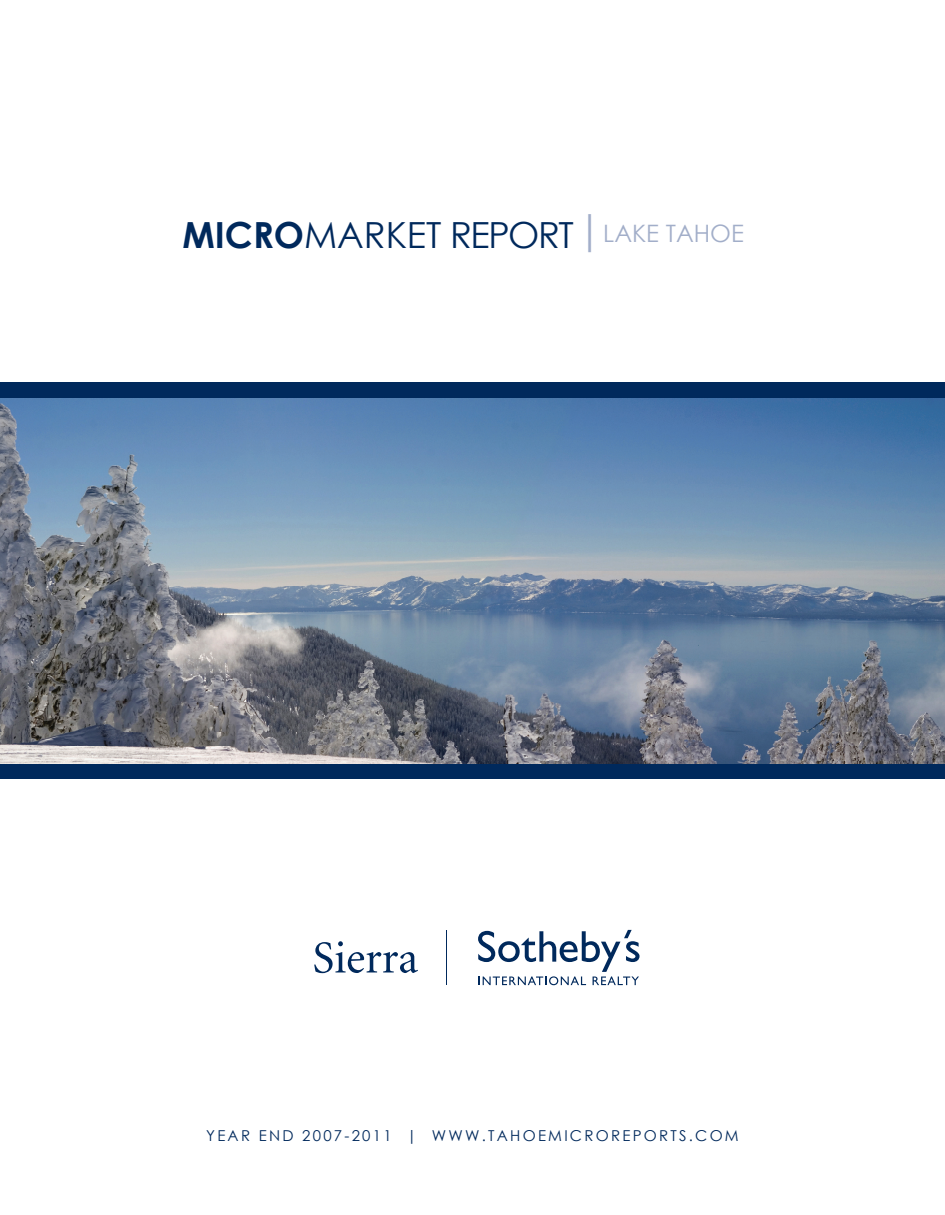
<style>
.page{position:relative;width:945px;height:1215px;background:#fff}
.page>*{position:absolute;margin:0;border:0;box-sizing:border-box;transform-origin:0 0}
.t1{font:36px "Century Gothic";letter-spacing:-.02em;color:#00295c}
.t2{font:24px "Century Gothic";color:#a2aec9}
.t3{font:15px "Century Gothic";letter-spacing:.15em;color:#00295c}
.s1{font-weight:700}
.s2{font-family:"Times New Roman";font-weight:700;font-size:42px}
</style>
<div class="page">
<div style="left:0;top:382px;width:945px;height:397px;background:#00295c"></div>
<img style="left:0;top:398px;width:945px;height:365px">
<hr style="left:446px;top:930px;width:1px;height:55px;background:#00295c">
<svg style="left:478px;top:930px;width:162px;height:55px"></svg>
<svg style="left:314px;top:941px;width:104px;height:32px"></svg>
<h1 class="t1" style="left:182px;top:209px;width:393px"><span class="s1">MICRO</span>MARKET REPORT</h1>
<h2 class="t2" style="left:585px;top:217px;width:160px"><span class="s2">|</span> LAKE TAHOE</h2>
<p class="t3" style="left:206px;top:1125px;width:534px">YEAR END 2007-2011 | WWW.TAHOEMICROREPORTS.COM</p>
</div>
